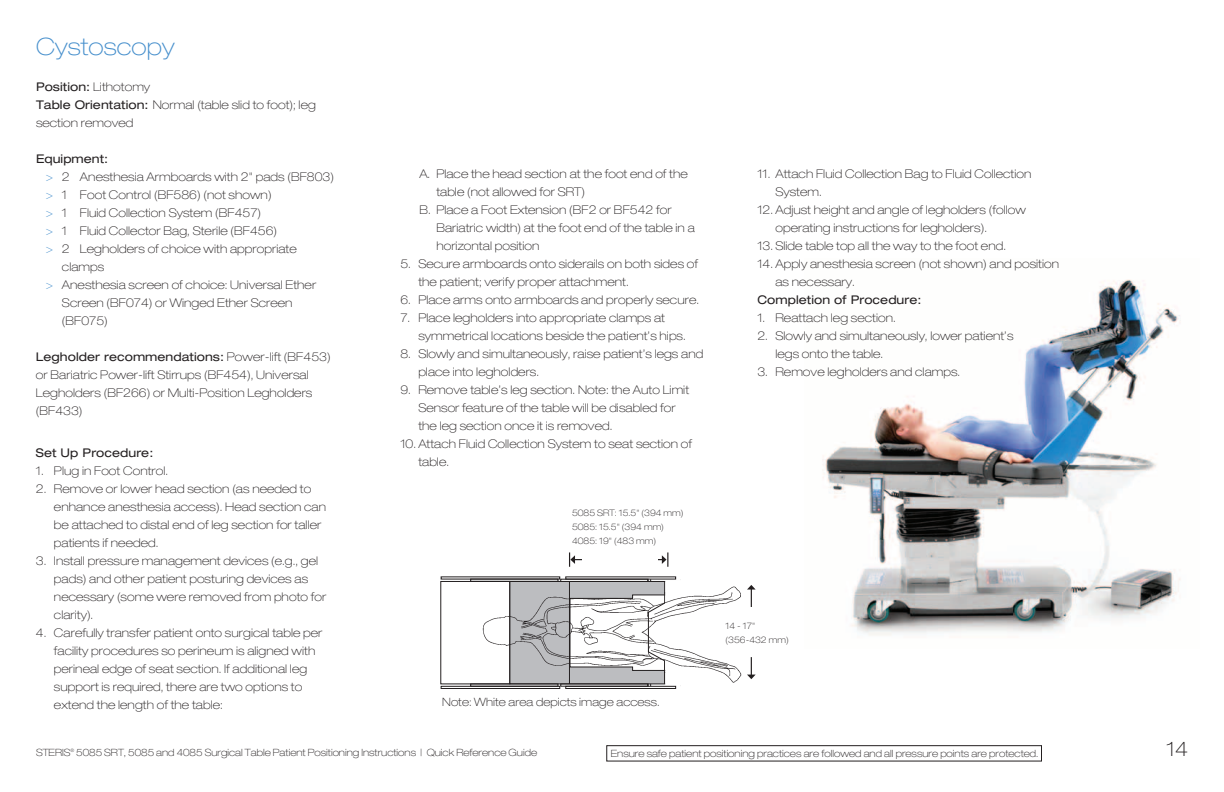
<style>
.page{position:relative;width:1224px;height:792px;background:#fff}
.page>*{position:absolute;margin:0;border:0;box-sizing:border-box;transform-origin:0 0}
.t1{font:100 expanded 24px "Helvetica Neue";letter-spacing:.005em;color:#468fcc}
.t2{font:100 expanded 20px "Helvetica Neue";color:#231f20}
.t3{font:100 expanded 12px/18px "Helvetica Neue";letter-spacing:.005em;color:#231f20}
.t4{font:expanded 12px "Helvetica Neue";letter-spacing:.005em;color:#231f20}
.t5{font:100 expanded 11.5px "Helvetica Neue";letter-spacing:.005em;color:#231f20}
.t6{font:100 expanded 10px "Helvetica Neue";color:#231f20}
.t7{font:100 expanded 8.9px/13.9px "Helvetica Neue";letter-spacing:.005em;color:#231f20}
.t8{font:100 expanded 4.7px "Helvetica Neue";color:#231f20}
.s1{font-weight:400}
.s2{color:#468fcc}
</style>
<div class="page">
<div style="left:606px;top:745px;width:436px;height:16px;border:1px solid #231f20"></div>
<svg style="left:658px;top:552px;width:10px;height:15px"></svg>
<svg style="left:569px;top:552px;width:13px;height:15px"></svg>
<div style="left:441px;top:686px;width:119px;height:3px;border:1px solid #231f20"></div>
<div style="left:565px;top:577px;width:111px;height:2px;border:1px solid #231f20"></div>
<div style="left:470px;top:684px;width:88px;height:3px;border:1px solid #231f20"></div>
<div style="left:470px;top:579px;width:88px;height:3px;border:1px solid #231f20"></div>
<svg style="left:569px;top:576px;width:187px;height:103px"></svg>
<img style="left:473px;top:578px;width:272px;height:111px">
<img style="left:822px;top:279px;width:359px;height:356px">
<h1 class="t1" style="left:36px;top:32px;width:140px">Cystoscopy</h1>
<p class="t3" style="left:36px;top:78px;width:281px"><span class="s1">Position:</span> Lithotomy<br><span class="s1">Table Orientation:</span> Normal (table slid to foot); leg section removed</p>
<p class="t4" style="left:36px;top:152px;width:74px">Equipment:</p>
<p class="t3" style="left:46px;top:168px;width:289px"><span class="s2">&gt;</span> 2 Anesthesia Armboards with 2" pads (BF803)</p>
<p class="t3" style="left:46px;top:186px;width:227px"><span class="s2">&gt;</span> 1 Foot Control (BF586) (not shown)</p>
<p class="t3" style="left:46px;top:204px;width:217px"><span class="s2">&gt;</span> 1 Fluid Collection System (BF457)</p>
<p class="t3" style="left:46px;top:222px;width:233px"><span class="s2">&gt;</span> 1 Fluid Collector Bag, Sterile (BF456)</p>
<p class="t3" style="left:46px;top:240px;width:252px"><span class="s2">&gt;</span> 2 Legholders of choice with appropriate</p>
<p class="t3" style="left:62px;top:258px;width:44px">clamps</p>
<p class="t3" style="left:46px;top:276px;width:272px"><span class="s2">&gt;</span> Anesthesia screen of choice: Universal Ether</p>
<p class="t3" style="left:62px;top:294px;width:232px">Screen (BF074) or Winged Ether Screen</p>
<p class="t3" style="left:62px;top:312px;width:47px">(BF075)</p>
<p class="t3" style="left:36px;top:348px;width:296px"><span class="s1">Legholder recommendations:</span> Power-lift (BF453) or Bariatric Power-lift Stirrups (BF454), Universal Legholders (BF266) or Multi-Position Legholders (BF433)</p>
<p class="t4" style="left:36px;top:446px;width:119px">Set Up Procedure:</p>
<p class="t3" style="left:36px;top:462px;width:134px">1. Plug in Foot Control.</p>
<p class="t3" style="left:54px;top:480px;width:274px;text-indent:-18px">2. Remove or lower head section (as needed to enhance anesthesia access). Head section can be attached to distal end of leg section for taller patients if needed.</p>
<p class="t3" style="left:54px;top:552px;width:274px;text-indent:-18px">3. Install pressure management devices (e.g., gel pads) and other patient posturing devices as necessary (some were removed from photo for clarity).</p>
<p class="t3" style="left:54px;top:624px;width:270px;text-indent:-18px">4. Carefully transfer patient onto surgical table per facility procedures so perineum is aligned with perineal edge of seat section. If additional leg support is required, there are two options to extend the length of the table:</p>
<p class="t3" style="left:419px;top:165px;width:270px">A. Place the head section at the foot end of the</p>
<p class="t3" style="left:436px;top:183px;width:150px">table (not allowed for SRT)</p>
<p class="t3" style="left:419px;top:201px;width:254px">B. Place a Foot Extension (BF2 or BF542 for</p>
<p class="t3" style="left:436px;top:219px;width:260px">Bariatric width) at the foot end of the table in a</p>
<p class="t3" style="left:436px;top:237px;width:105px">horizontal position</p>
<p class="t3" style="left:418px;top:255px;width:281px;text-indent:-18px">5. Secure armboards onto siderails on both sides of the patient; verify proper attachment.</p>
<p class="t3" style="left:400px;top:291px;width:300px">6. Place arms onto armboards and properly secure.</p>
<p class="t3" style="left:418px;top:309px;width:269px;text-indent:-18px">7. Place legholders into appropriate clamps at symmetrical locations beside the patient’s hips.</p>
<p class="t3" style="left:418px;top:345px;width:286px;text-indent:-18px">8. Slowly and simultaneously, raise patient’s legs and place into legholders.</p>
<p class="t3" style="left:418px;top:381px;width:272px;text-indent:-18px">9. Remove table’s leg section. Note: the Auto Limit<br>Sensor feature of the table will be disabled for the leg section once it is removed.</p>
<p class="t3" style="left:418px;top:435px;width:275px;text-indent:-18px">10. Attach Fluid Collection System to seat section of table.</p>
<p class="t7" style="left:572px;top:506px;width:113px">5085 SRT: 15.5" (394 mm)<br>5085: 15.5" (394 mm)<br>4085: 19" (483 mm)</p>
<p class="t3" style="left:775px;top:165px;width:258px;text-indent:-18px">11. Attach Fluid Collection Bag to Fluid Collection<br>System.</p>
<p class="t3" style="left:775px;top:201px;width:252px;text-indent:-18px">12. Adjust height and angle of legholders (follow operating instructions for legholders).</p>
<p class="t3" style="left:757px;top:237px;width:250px">13. Slide table top all the way to the foot end.</p>
<p class="t3" style="left:775px;top:255px;width:285px;text-indent:-18px">14. Apply anesthesia screen (not shown) and position as necessary.</p>
<p class="t4" style="left:757px;top:293px;width:166px">Completion of Procedure:</p>
<p class="t3" style="left:757px;top:309px;width:140px">1. Reattach leg section.</p>
<p class="t3" style="left:775px;top:327px;width:239px;text-indent:-18px">2. Slowly and simultaneously, lower patient’s legs onto the table.</p>
<p class="t3" style="left:757px;top:363px;width:204px">3. Remove legholders and clamps.</p>
<p class="t5" style="left:442px;top:695px;width:219px">Note: White area depicts image access.</p>
<p class="t7" style="left:726px;top:619px;width:65px">14 - 17" (356-432 mm)</p>
<p class="t6" style="left:36px;top:747px;width:36px">STERIS</p>
<p class="t8" style="left:70px;top:747px;width:5px">®</p>
<p class="t6" style="left:76px;top:747px;width:462px">5085 SRT, 5085 and 4085 Surgical Table Patient Positioning Instructions | Quick Reference Guide</p>
<p class="t6" style="left:611px;top:747px;width:429px">Ensure safe patient positioning practices are followed and all pressure points are protected.</p>
<h2 class="t2" style="left:1167px;top:737px;width:23px">14</h2>
</div>
